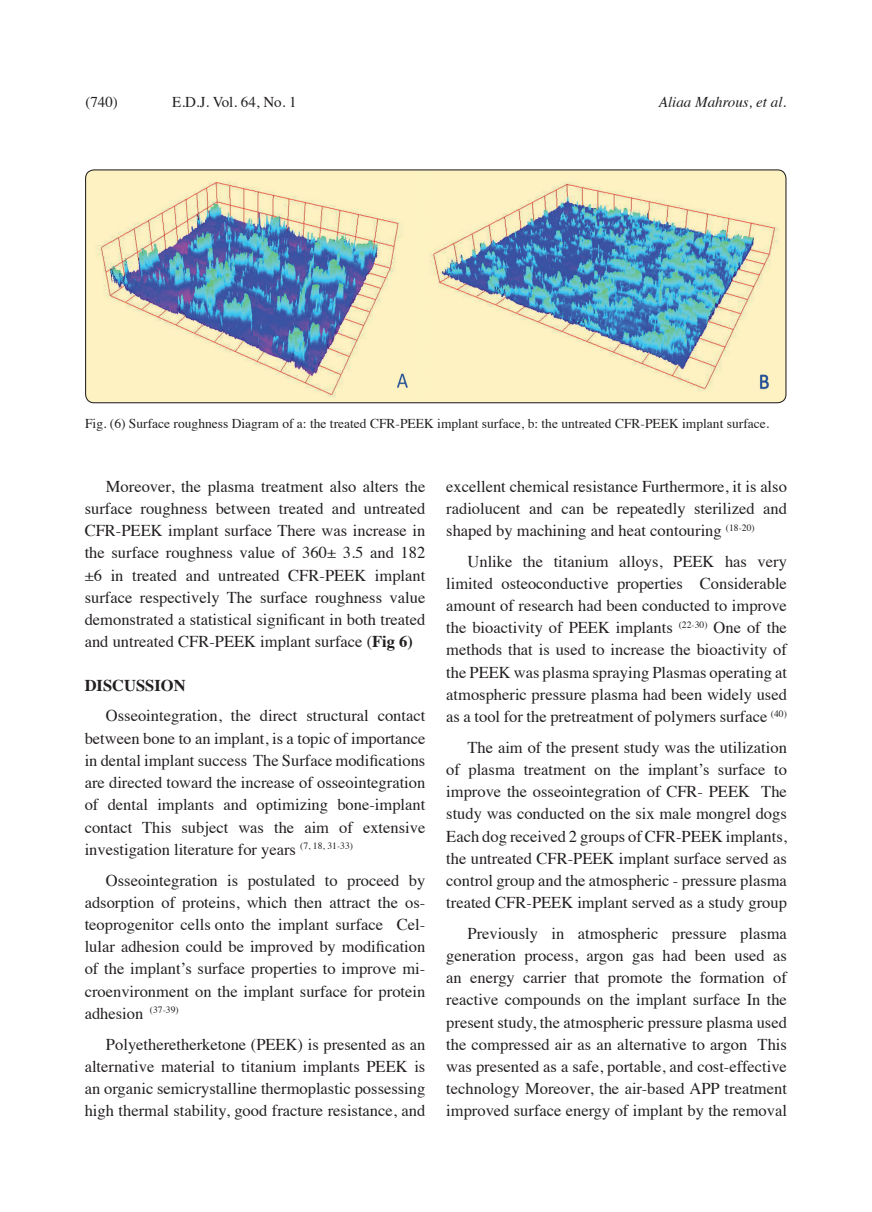
<style>
.page{position:relative;width:872px;height:1212px;background:#fff}
.page>*{position:absolute;margin:0;border:0;box-sizing:border-box;transform-origin:0 0}
.t1{font:16.5px/22.2px "Times";color:#231f20;text-align:justify}
.introductions{font:700 16.5px "Times";color:#231f20}
.t2{font:15px "Times";color:#231f20}
.t3{font:italic 15px "Times";color:#231f20}
.fig{font:13.5px "Times";color:#231f20}
.s1{font-weight:700}
.s2{color:#fff}
</style>
<div class="page">
<img style="left:86px;top:170px;width:700px;height:233px">
<div style="left:85px;top:169px;width:701px;height:234px;border:1px solid #231f20;border-radius:9px"></div>
<p class="t2" style="left:85px;top:88px;width:34px">(740)</p>
<p class="t2" style="left:172px;top:88px;width:126px">E.D.J. Vol. 64, No. 1</p>
<p class="t3" style="left:659px;top:89px;width:129px">Aliaa Mahrous, et al.</p>
<p class="fig" style="left:85px;top:411px;width:685px">Fig. (6) Surface roughness Diagram of a: the treated CFR-PEEK implant surface, b: the untreated CFR-PEEK implant surface.</p>
<p class="t1" style="left:85px;top:474px;width:342px;text-indent:21px">Moreover, the plasma treatment also alters the surface roughness between treated and untreated CFR-PEEK implant surface There was increase in the surface roughness value of 360± 3.5 and 182 ±6 in treated and untreated CFR-PEEK implant surface respectively The surface roughness value demonstrated a statistical significant in both treated and untreated CFR-PEEK implant surface (<span class="s1">Fig 6)</span></p>
<p class="introductions" style="left:85px;top:669px;width:102px">DISCUSSION</p>
<p class="t1" style="left:85px;top:703px;width:342px;text-indent:21px">Osseointegration, the direct structural contact between bone to an implant, is a topic of importance in dental implant success The Surface modifications are directed toward the increase of osseointegration of dental implants and optimizing bone-implant contact This subject was the aim of extensive investigation literature for years <sup>(7,</sup> <sup>18,</sup> <sup>31-33)</sup></p>
<p class="t1" style="left:85px;top:867px;width:342px;text-indent:21px">Osseointegration is postulated to proceed by adsorption of proteins, which then attract the os&shy;teoprogenitor cells<span class="s2">.</span>onto the implant surface Cel&shy;lular adhesion could be improved by modification of the implant’s surface properties to improve mi&shy;croenvironment on the implant surface for protein adhesion <sup>(37-39)</sup></p>
<p class="t1" style="left:85px;top:1031px;width:342px;text-indent:21px">Polyetheretherketone (PEEK) is presented as an alternative material to titanium implants PEEK is an organic semicrystalline thermoplastic possessing high thermal stability, good fracture resistance, and</p>
<p class="t1" style="left:446px;top:474px;width:342px">excellent chemical resistance Furthermore, it is also radiolucent and can be repeatedly sterilized and shaped by machining and heat contouring <sup>(18-20)</sup></p>
<p class="t1" style="left:446px;top:549px;width:342px;text-indent:21px">Unlike the titanium alloys, PEEK has very limited osteoconductive properties Considerable amount of research had been conducted to improve the bioactivity of PEEK implants <sup>(22-30)</sup> One of the methods that is used to increase the bioactivity of the PEEK was plasma spraying Plasmas operating at atmospheric pressure plasma had been widely used as a tool for the pretreatment of polymers surface <sup>(40)</sup></p>
<p class="t1" style="left:446px;top:735px;width:342px;text-indent:21px">The aim of the present study was the utilization of plasma treatment on the implant’s surface to improve the osseointegration of CFR- PEEK The study was conducted on the six male mongrel dogs Each dog received 2 groups of CFR-PEEK implants, the untreated CFR-PEEK implant surface served as control group and the atmospheric - pressure plasma treated CFR-PEEK implant served as a study group</p>
<p class="t1" style="left:446px;top:921px;width:342px;text-indent:21px">Previously in atmospheric pressure plasma generation process, argon gas had been used as an energy carrier that promote the formation of reactive compounds on the implant surface In the present study, the atmospheric pressure plasma used the compressed air as an alternative to argon This was presented as a safe, portable, and cost-effective technology Moreover, the air-based APP treatment improved surface energy of implant by the removal</p>
</div>
